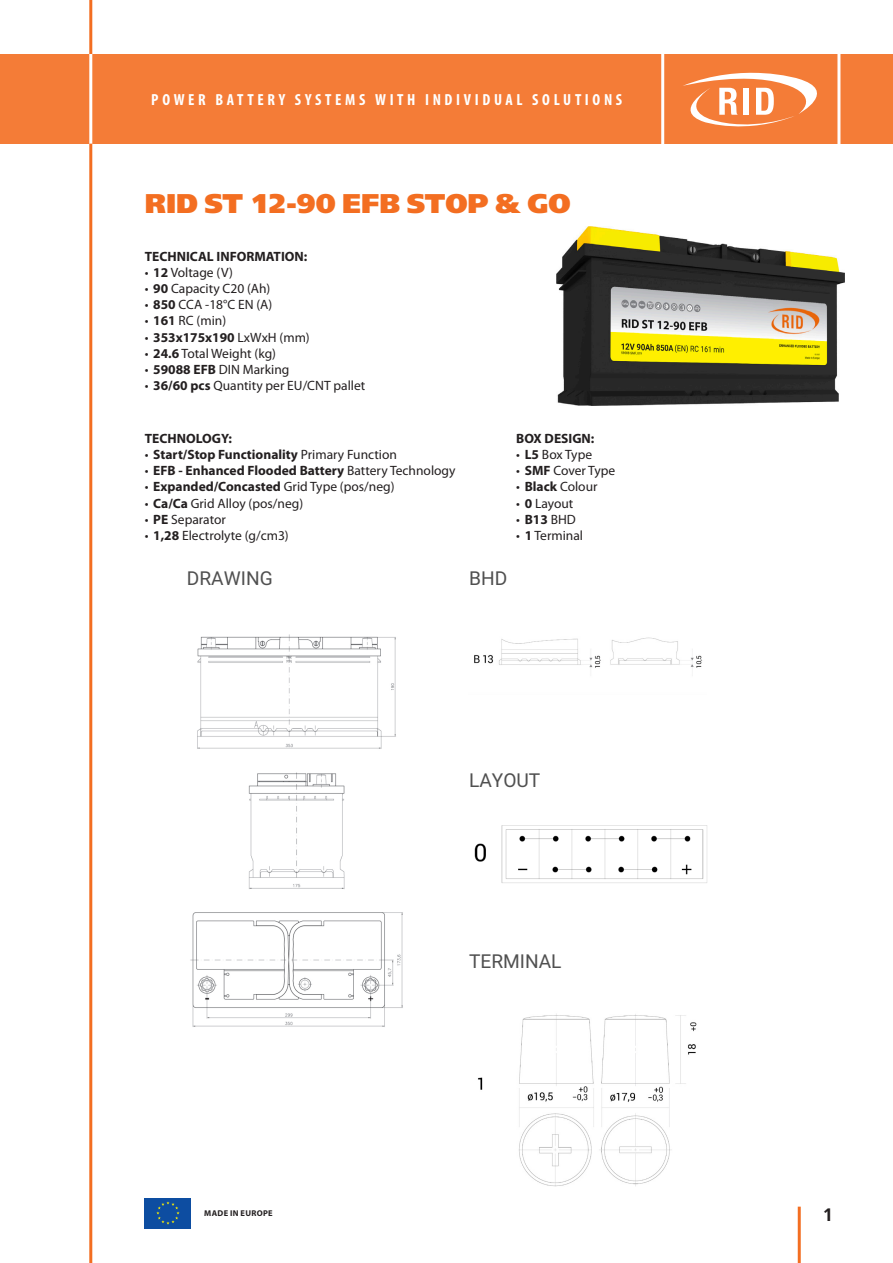
<style>
.page{position:relative;width:893px;height:1263px;background:#fff}
.page>*{position:absolute;margin:0;border:0;box-sizing:border-box;transform-origin:0 0}
.t1{font:27px "Free Set Black C";letter-spacing:-.005em;color:#f36e21}
.t2{font:19.2px "Roboto";color:#505050}
.t3{font:18px "Free Set Demi C";color:#231f20}
.t4{font:700 condensed 16.05px "Myriad Pro";letter-spacing:.225em;color:#fff}
.t5{font:13.5px "Myriad Pro";color:#231f20}
.t6{font:700 13.5px "Myriad Pro";color:#231f20}
.t7{font:700 8.4px "Myriad Pro";letter-spacing:.045em;color:#231f20}
.s1{font-weight:700}
.s2{font-weight:400}
</style>
<div class="page">
<div style="left:0;top:54px;width:893px;height:90px;background:#f47c37"></div>
<svg style="left:683px;top:73px;width:134px;height:54px"></svg>
<hr style="left:89px;top:51px;width:3px;height:97px;background:#fff">
<hr style="left:89px;top:144px;width:3px;height:1119px;background:#f36e21">
<hr style="left:798px;top:1206px;width:3px;height:57px;background:#f36e21">
<hr style="left:89px;top:0;width:3px;height:54px;background:#f36e21">
<hr style="left:661px;top:51px;width:3px;height:97px;background:#fff">
<hr style="left:837px;top:51px;width:3px;height:97px;background:#fff">
<svg style="left:144px;top:1198px;width:47px;height:31px"></svg>
<div style="left:145px;top:1198px;width:46px;height:30px;background:#0d4da1"></div>
<svg style="left:156px;top:1201px;width:24px;height:23px"></svg>
<img style="left:190px;top:634px;width:213px;height:393px">
<img style="left:474px;top:637px;width:228px;height:31px">
<img style="left:474px;top:825px;width:233px;height:58px">
<img style="left:478px;top:1014px;width:219px;height:173px">
<img style="left:557px;top:227px;width:287px;height:178px">
<p class="t4" style="left:151px;top:90px;width:473px">POWER BATTERY SYSTEMS WITH INDIVIDUAL SOLUTIONS</p>
<h1 class="t1" style="left:145px;top:187px;width:427px">RID ST 12-90 EFB STOP &amp; GO</h1>
<p class="t6" style="left:145px;top:247px;width:164px">TECHNICAL INFORMATION:</p>
<p class="t5" style="left:145px;top:264px;width:90px">• <span class="s1">12</span> Voltage (V)</p>
<p class="t5" style="left:145px;top:280px;width:127px">• <span class="s1">90</span> Capacity C20 (Ah)</p>
<p class="t5" style="left:145px;top:296px;width:129px">• <span class="s1">850</span> CCA -18°C EN (A)</p>
<p class="t5" style="left:145px;top:313px;width:83px">• <span class="s1">161</span> RC (min)</p>
<p class="t6" style="left:145px;top:328px;width:166px"><span class="s2">•</span> 353x175x190 <span class="s2">LxWxH (mm)</span></p>
<p class="t5" style="left:145px;top:345px;width:133px">• <span class="s1">24.6</span> Total Weight (kg)</p>
<p class="t5" style="left:145px;top:361px;width:146px">• <span class="s1">59088 EFB</span> DIN Marking</p>
<p class="t5" style="left:145px;top:377px;width:222px">• <span class="s1">36/60 pcs</span> Quantity per EU/CNT pallet</p>
<p class="t6" style="left:145px;top:429px;width:89px">TECHNOLOGY:</p>
<p class="t6" style="left:145px;top:446px;width:254px"><span class="s2">•</span> Start/Stop Functionality <span class="s2">Primary Function</span></p>
<p class="t6" style="left:145px;top:462px;width:312px"><span class="s2">•</span> EFB - Enhanced Flooded Battery <span class="s2">Battery Technology</span></p>
<p class="t5" style="left:145px;top:479px;width:251px">• <span class="s1">Expanded/Concasted</span> Grid Type (pos/neg)</p>
<p class="t5" style="left:145px;top:495px;width:160px">• <span class="s1">Ca/Ca</span> Grid Alloy (pos/neg)</p>
<p class="t5" style="left:145px;top:511px;width:83px">• <span class="s1">PE</span> Separator</p>
<p class="t5" style="left:145px;top:527px;width:145px">• <span class="s1">1,28</span> Electrolyte (g/cm3)</p>
<p class="t6" style="left:516px;top:429px;width:80px">BOX DESIGN:</p>
<p class="t5" style="left:516px;top:446px;width:77px">• <span class="s1">L5</span> Box Type</p>
<p class="t5" style="left:516px;top:462px;width:101px">• <span class="s1">SMF</span> Cover Type</p>
<p class="t5" style="left:516px;top:479px;width:83px">• <span class="s1">Black</span> Colour</p>
<p class="t5" style="left:516px;top:495px;width:59px">• <span class="s1">0</span> Layout</p>
<p class="t5" style="left:516px;top:511px;width:61px">• <span class="s1">B13</span> BHD</p>
<p class="t5" style="left:516px;top:527px;width:68px">• <span class="s1">1</span> Terminal</p>
<p class="t2" style="left:187px;top:565px;width:87px">DRAWING</p>
<p class="t2" style="left:469px;top:565px;width:40px">BHD</p>
<p class="t2" style="left:469px;top:767px;width:73px">LAYOUT</p>
<p class="t7" style="left:204px;top:1208px;width:70px">MADE IN EUROPE</p>
<p class="t2" style="left:469px;top:948px;width:94px">TERMINAL</p>
<p class="t3" style="left:822px;top:1204px;width:13px">1</p>
</div>
